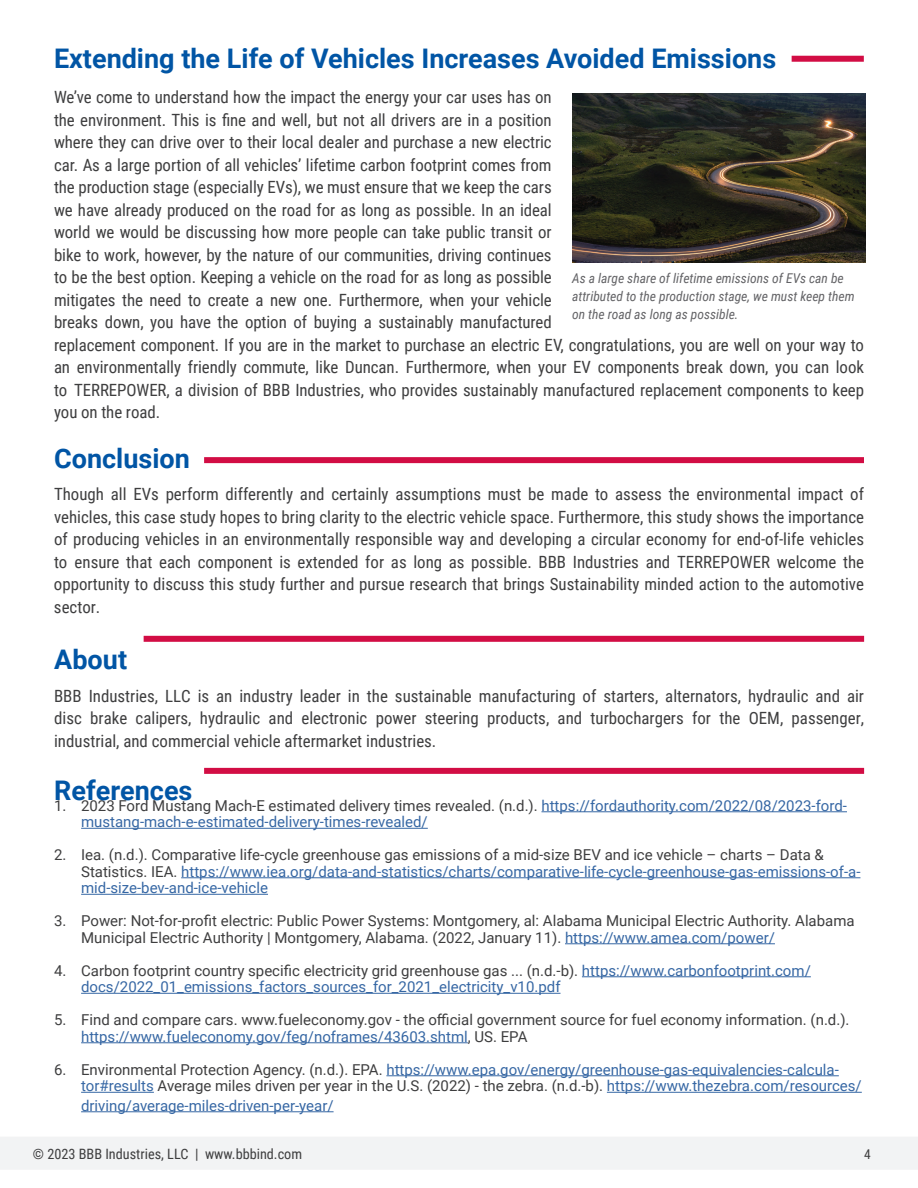
<style>
.page{position:relative;width:918px;height:1188px;background:#fff}
.page>*{position:absolute;margin:0;border:0;box-sizing:border-box;transform-origin:0 0}
.t1{font:700 27px "Roboto";color:#0155a5}
.t2{font:16.8px/22.5px "Roboto Condensed";color:#3e3e3f;text-align:justify}
.t3{font:15px/16.5px "Roboto";color:#3667a4}
.t4{font:15px/16.5px "Roboto";color:#3e3e3f}
.t5{font:14.25px "Roboto Condensed";color:#3e3e3f}
.t6{font:italic 13.5px/18px "Roboto Condensed";color:#636366}
.t7{font:13.5px "Roboto Condensed";color:#3e3e3f}
.s1{color:#3e3e3f}
.s2{color:#3667a4}
</style>
<div class="page">
<div style="left:0;top:1137px;width:918px;height:32px;background:#f2f3f4"></div>
<div style="left:792px;top:56px;width:72px;height:6px;background:#d20d44"></div>
<div style="left:204px;top:457px;width:660px;height:6px;background:#d20d44"></div>
<hr style="left:541px;top:811px;width:306px;height:1px;background:#3667a4">
<hr style="left:81px;top:828px;width:347px;height:1px;background:#3667a4">
<hr style="left:181px;top:877px;width:679px;height:1px;background:#3667a4">
<hr style="left:81px;top:894px;width:187px;height:1px;background:#3667a4">
<hr style="left:565px;top:943px;width:210px;height:1px;background:#3667a4">
<hr style="left:582px;top:976px;width:229px;height:1px;background:#3667a4">
<hr style="left:81px;top:993px;width:480px;height:1px;background:#3667a4">
<hr style="left:81px;top:1042px;width:387px;height:1px;background:#3667a4">
<hr style="left:386px;top:1075px;width:453px;height:1px;background:#3667a4">
<hr style="left:81px;top:1092px;width:73px;height:1px;background:#3667a4">
<hr style="left:607px;top:1092px;width:255px;height:1px;background:#3667a4">
<hr style="left:81px;top:1111px;width:253px;height:1px;background:#3667a4">
<div style="left:144px;top:636px;width:720px;height:6px;background:#d20d44"></div>
<div style="left:204px;top:768px;width:660px;height:6px;background:#d20d44"></div>
<img style="left:572px;top:93px;width:293px;height:170px">
<h1 class="t1" style="left:54px;top:39px;width:724px">Extending the Life of Vehicles Increases Avoided Emissions</h1>
<p class="t2" style="left:54px;top:85px;width:499px">We’ve come to understand how the impact the energy your car uses has on the environment. This is fine and well, but not all drivers are in a position where they can drive over to their local dealer and purchase a new electric car. As a large portion of all vehicles’ lifetime carbon footprint comes from the production stage (especially EVs), we must ensure that we keep the cars we have already produced on the road for as long as possible. In an ideal world we would be discussing how more people can take public transit or bike to work, however, by the nature of our communities, driving continues to be the best option. Keeping a vehicle on the road for as long as possible mitigates the need to create a new one. Furthermore, when your vehicle breaks down, you have the option of buying a sustainably manufactured</p>
<p class="t6" style="left:572px;top:269px;width:284px">As a large share of lifetime emissions of EVs can be attributed to the production stage, we must keep them on the road as long as possible.</p>
<p class="t2" style="left:54px;top:333px;width:812px">replacement component. If you are in the market to purchase an electric EV, congratulations, you are well on your way to an environmentally friendly commute, like Duncan. Furthermore, when your EV components break down, you can look to TERREPOWER, a division of BBB Industries, who provides sustainably manufactured replacement components to keep you on the road.</p>
<h1 class="t1" style="left:54px;top:439px;width:137px">Conclusion</h1>
<p class="t2" style="left:54px;top:482px;width:812px">Though all EVs perform differently and certainly assumptions must be made to assess the environmental impact of vehicles, this case study hopes to bring clarity to the electric vehicle space. Furthermore, this study shows the importance of producing vehicles in an environmentally responsible way and developing a circular economy for end-of-life vehicles to ensure that each component is extended for as long as possible. BBB Industries and TERREPOWER welcome the opportunity to discuss this study further and pursue research that brings Sustainability minded action to the automotive sector.</p>
<h1 class="t1" style="left:54px;top:641px;width:74px">About</h1>
<p class="t2" style="left:54px;top:684px;width:812px">BBB Industries, LLC is an industry leader in the sustainable manufacturing of starters, alternators, hydraulic and air disc brake calipers, hydraulic and electronic power steering products, and turbochargers for the OEM, passenger, industrial, and commercial vehicle aftermarket industries.</p>
<h1 class="t1" style="left:54px;top:771px;width:140px">References</h1>
<p class="t3" style="left:81px;top:797px;width:767px;text-indent:-27px"><span class="s1">1. 2023 Ford Mustang Mach-E estimated delivery times revealed. (n.d.).</span> https://fordauthority.com/2022/08/2023-ford&shy;mustang-mach-e-estimated-delivery-times-revealed/</p>
<p class="t3" style="left:81px;top:846px;width:781px;text-indent:-27px"><span class="s1">2. Iea. (n.d.). Comparative life-cycle greenhouse gas emissions of a mid-size BEV and ice vehicle – charts – Data &amp;<br>Statistics. IEA.</span> https://www.iea.org/data-and-statistics/charts/comparative-life-cycle-greenhouse-gas-emissions-of-a&shy;mid-size-bev-and-ice-vehicle</p>
<p class="t4" style="left:81px;top:912px;width:775px;text-indent:-27px">3. Power: Not-for-profit electric: Public Power Systems: Montgomery, al: Alabama Municipal Electric Authority. Alabama<br>Municipal Electric Authority | Montgomery, Alabama. (2022, January 11). <span class="s2">https://www.amea.com/power/</span></p>
<p class="t3" style="left:81px;top:962px;width:731px;text-indent:-27px"><span class="s1">4. Carbon footprint country specific electricity grid greenhouse gas ... (n.d.-b).</span> https://www.carbonfootprint.com/ docs/2022_01_emissions_factors_sources_for_2021_electricity_v10.pdf</p>
<p class="t4" style="left:81px;top:1011px;width:770px;text-indent:-27px">5. Find and compare cars. www.fueleconomy.gov - the official government source for fuel economy information. (n.d.). <span class="s2">https://www.fueleconomy.gov/feg/noframes/43603.shtml</span>, US. EPA</p>
<p class="t3" style="left:81px;top:1061px;width:782px;text-indent:-27px"><span class="s1">6. Environmental Protection Agency. (n.d.). EPA.</span> https://www.epa.gov/energy/greenhouse-gas-equivalencies-calcula&shy;tor#results <span class="s1">Average miles driven per year in the U.S. (2022) - the zebra. (n.d.-b).</span> https://www.thezebra.com/resources/</p>
<p class="t3" style="left:81px;top:1097px;width:254px">driving/average-miles-driven-per-year/</p>
<p class="t5" style="left:33px;top:1144px;width:271px">© 2023 BBB Industries, LLC | www.bbbind.com</p>
<p class="t7" style="left:864px;top:1145px;width:8px">4</p>
</div>
